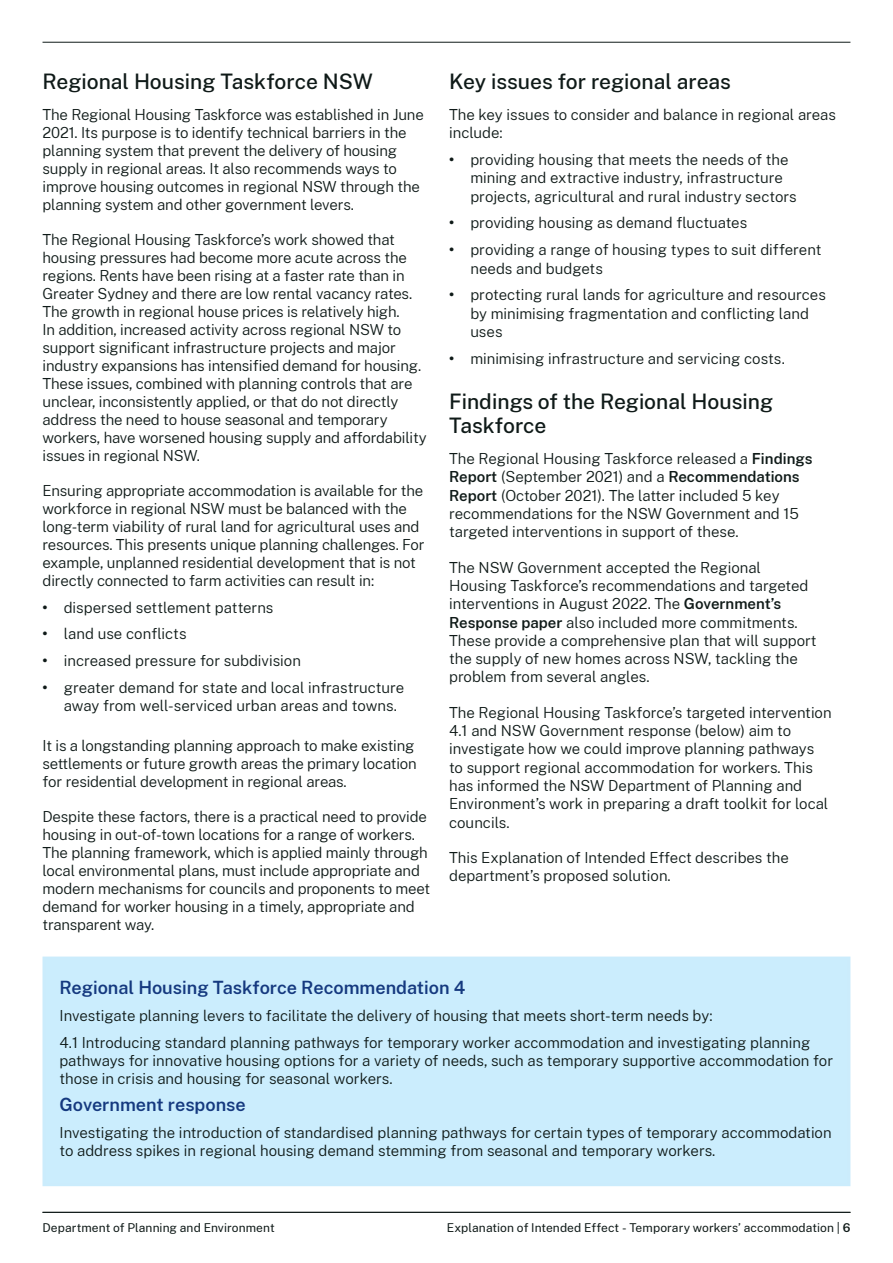
<style>
.page{position:relative;width:893px;height:1263px;background:#fff}
.page>*{position:absolute;margin:0;border:0;box-sizing:border-box;transform-origin:0 0}
.Heading_3__H3{font:500 21px/24px "Public Sans";color:#0f1a18}
.Body{font:600 18px "Public Sans";color:#15397f}
.Body-2{font:300 15px/18px "Public Sans";letter-spacing:-.01em;color:#0f1a18}
.Level_1_bullet{font:300 15px/18.3px "Public Sans";color:#0f1a18}
.t1{font:12px "Public Sans";letter-spacing:.01em;color:#0f1a18}
.s1{font-weight:700}
.s2{font-weight:600}
</style>
<div class="page">
<hr style="left:43px;top:42px;width:807px;height:1px;background:#0f1a18">
<div style="left:43px;top:956px;width:807px;height:230px;background:#cbedfd"></div>
<hr style="left:43px;top:1212px;width:807px;height:1px;background:#0f1a18">
<h3 class="Heading_3__H3" style="left:43px;top:68px;width:332px">Regional Housing Taskforce NSW</h3>
<p class="Body-2" style="left:43px;top:105px;width:383px">The Regional Housing Taskforce was established in June 2021. Its purpose is to identify technical barriers in the planning system that prevent the delivery of housing supply in regional areas. It also recommends ways to improve housing outcomes in regional NSW through the planning system and other government levers.</p>
<p class="Body-2" style="left:43px;top:230px;width:386px">The Regional Housing Taskforce’s work showed that housing pressures had become more acute across the regions. Rents have been rising at a faster rate than in Greater Sydney and there are low rental vacancy rates.<br>The growth in regional house prices is relatively high.<br>In addition, increased activity across regional NSW to support significant infrastructure projects and major industry expansions has intensified demand for housing.<br>These issues, combined with planning controls that are unclear, inconsistently applied, or that do not directly address the need to house seasonal and temporary workers, have worsened housing supply and affordability issues in regional NSW.</p>
<p class="Body-2" style="left:43px;top:481px;width:384px">Ensuring appropriate accommodation is available for the workforce in regional NSW must be balanced with the long-term viability of rural land for agricultural uses and resources. This presents unique planning challenges. For example, unplanned residential development that is not directly connected to farm activities can result in:</p>
<p class="Level_1_bullet" style="left:43px;top:597px;width:232px"><span class="s1">•</span> dispersed settlement patterns</p>
<p class="Level_1_bullet" style="left:43px;top:624px;width:145px"><span class="s1">•</span> land use conflicts</p>
<p class="Level_1_bullet" style="left:43px;top:651px;width:260px"><span class="s1">•</span> increased pressure for subdivision</p>
<p class="Level_1_bullet" style="left:64px;top:678px;width:342px;text-indent:-21px"><span class="s1">•</span> greater demand for state and local infrastructure away from well-serviced urban areas and towns.</p>
<p class="Body-2" style="left:43px;top:735px;width:376px">It is a longstanding planning approach to make existing settlements or future growth areas the primary location for residential development in regional areas.</p>
<p class="Body-2" style="left:43px;top:806px;width:389px">Despite these factors, there is a practical need to provide housing in out-of-town locations for a range of workers.<br>The planning framework, which is applied mainly through local environmental plans, must include appropriate and modern mechanisms for councils and proponents to meet demand for worker housing in a timely, appropriate and transparent way.</p>
<h3 class="Heading_3__H3" style="left:449px;top:68px;width:283px">Key issues for regional areas</h3>
<p class="Body-2" style="left:449px;top:105px;width:388px">The key issues to consider and balance in regional areas include:</p>
<p class="Level_1_bullet" style="left:470px;top:150px;width:328px;text-indent:-21px"><span class="s1">•</span> providing housing that meets the needs of the mining and extractive industry, infrastructure projects, agricultural and rural industry sectors</p>
<p class="Level_1_bullet" style="left:449px;top:213px;width:300px"><span class="s1">•</span> providing housing as demand fluctuates</p>
<p class="Level_1_bullet" style="left:470px;top:240px;width:353px;text-indent:-21px"><span class="s1">•</span> providing a range of housing types to suit different needs and budgets</p>
<p class="Level_1_bullet" style="left:470px;top:285px;width:357px;text-indent:-21px"><span class="s1">•</span> protecting rural lands for agriculture and resources by minimising fragmentation and conflicting land uses</p>
<p class="Level_1_bullet" style="left:449px;top:349px;width:337px"><span class="s1">•</span> minimising infrastructure and servicing costs.</p>
<h3 class="Heading_3__H3" style="left:449px;top:388px;width:326px">Findings of the Regional Housing<br>Taskforce</h3>
<p class="Body-2" style="left:449px;top:449px;width:365px">The Regional Housing Taskforce released a <span class="s2">Findings Report</span> (September 2021) and a <span class="s2">Recommendations Report</span> (October 2021). The latter included 5 key recommendations for the NSW Government and 15 targeted interventions in support of these.</p>
<p class="Body-2" style="left:449px;top:557px;width:369px">The NSW Government accepted the Regional Housing Taskforce’s recommendations and targeted interventions in August 2022. The <span class="s2">Government’s Response paper</span> also included more commitments.<br>These provide a comprehensive plan that will support the supply of new homes across NSW, tackling the problem from several angles.</p>
<p class="Body-2" style="left:449px;top:702px;width:384px">The Regional Housing Taskforce’s targeted intervention 4.1 and NSW Government response (below) aim to investigate how we could improve planning pathways to support regional accommodation for workers. This has informed the NSW Department of Planning and Environment’s work in preparing a draft toolkit for local councils.</p>
<p class="Body-2" style="left:449px;top:848px;width:341px">This Explanation of Intended Effect describes the department’s proposed solution.</p>
<p class="Body" style="left:60px;top:974px;width:407px">Regional Housing Taskforce Recommendation 4</p>
<p class="Body-2" style="left:60px;top:1006px;width:654px">Investigate planning levers to facilitate the delivery of housing that meets short-term needs by:</p>
<p class="Body-2" style="left:60px;top:1032px;width:775px">4.1 Introducing standard planning pathways for temporary worker accommodation and investigating planning pathways for innovative housing options for a variety of needs, such as temporary supportive accommodation for those in crisis and housing for seasonal workers.</p>
<p class="Body" style="left:60px;top:1091px;width:188px">Government response</p>
<p class="Body-2" style="left:60px;top:1123px;width:774px">Investigating the introduction of standardised planning pathways for certain types of temporary accommodation to address spikes in regional housing demand stemming from seasonal and temporary workers.</p>
<p class="t1" style="left:43px;top:1219px;width:234px">Department of Planning and Environment</p>
<p class="t1" style="left:447px;top:1219px;width:405px">Explanation of Intended Effect - Temporary workers’ accommodation | <span class="s2">6</span></p>
</div>
